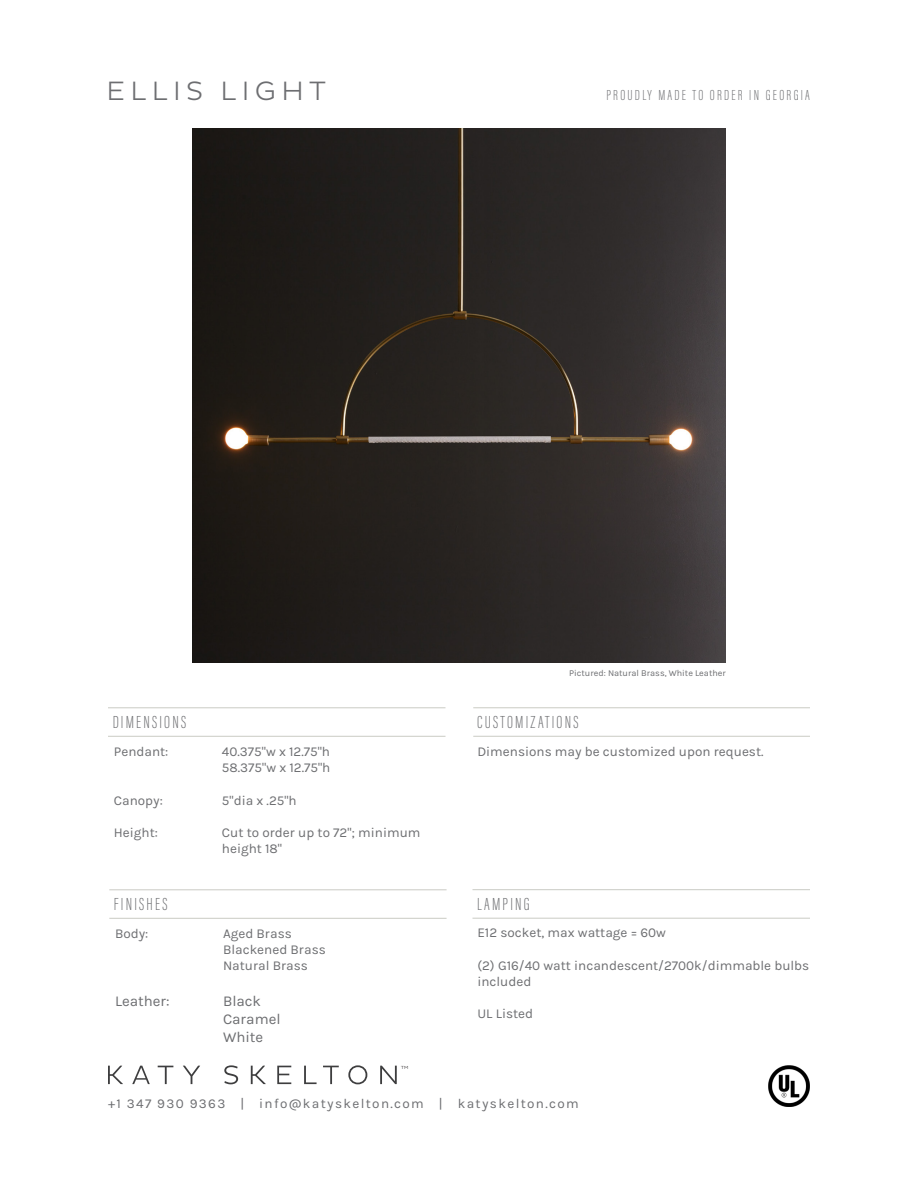
<style>
.page{position:relative;width:918px;height:1188px;background:#fff}
.page>*{position:absolute;margin:0;border:0;box-sizing:border-box;transform-origin:0 0}
.t1{font:300 27px "Pluto Sans";letter-spacing:.2em;color:#6d6e71}
.t2{font:200 18px "Acumin Pro Extra Cond";letter-spacing:.12em;color:#6d6e71}
.t3{font:200 15px "Acumin Pro Extra Cond";letter-spacing:.15em;color:#6d6e71}
.t4{font:15px/18px "Karla";color:#6d6e71}
.t5{font:13.5px/16.2px "Karla";color:#6d6e71}
.t6{font:13.5px "Karla";letter-spacing:.1em;color:#6d6e71}
.t7{font:9px "Karla";color:#6d6e71}
.t8{font:300 4.5px "Pluto Sans";color:#231f20}
</style>
<div class="page">
<img style="left:192px;top:128px;width:534px;height:534px">
<hr style="left:108px;top:707px;width:338px;height:1px;background:#cacbc4">
<hr style="left:108px;top:736px;width:338px;height:1px;background:#cacbc4">
<hr style="left:472px;top:889px;width:338px;height:1px;background:#cacbc4">
<hr style="left:472px;top:918px;width:338px;height:1px;background:#cacbc4">
<svg style="left:108px;top:1066px;width:15px;height:18px"></svg>
<svg style="left:132px;top:1066px;width:18px;height:18px"></svg>
<svg style="left:158px;top:1066px;width:15px;height:18px"></svg>
<svg style="left:183px;top:1066px;width:17px;height:18px"></svg>
<svg style="left:224px;top:1065px;width:14px;height:19px"></svg>
<svg style="left:251px;top:1066px;width:15px;height:18px"></svg>
<svg style="left:277px;top:1066px;width:14px;height:18px"></svg>
<svg style="left:304px;top:1066px;width:13px;height:18px"></svg>
<svg style="left:323px;top:1066px;width:16px;height:18px"></svg>
<svg style="left:348px;top:1065px;width:19px;height:19px"></svg>
<svg style="left:380px;top:1066px;width:17px;height:18px"></svg>
<img style="left:768px;top:1065px;width:42px;height:42px">
<hr style="left:473px;top:707px;width:337px;height:1px;background:#cacbc4">
<hr style="left:473px;top:736px;width:337px;height:1px;background:#cacbc4">
<hr style="left:109px;top:889px;width:338px;height:1px;background:#cacbc4">
<hr style="left:109px;top:918px;width:338px;height:1px;background:#cacbc4">
<p class="t1" style="left:106px;top:75px;width:221px">ELLIS LIGHT</p>
<p class="t3" style="left:606px;top:87px;width:205px">PROUDLY MADE TO ORDER IN GEORGIA</p>
<p class="t2" style="left:113px;top:711px;width:75px">DIMENSIONS</p>
<p class="t5" style="left:114px;top:744px;width:56px">Pendant:</p>
<p class="t5" style="left:222px;top:744px;width:110px">40.375"w x 12.75"h</p>
<p class="t5" style="left:222px;top:760px;width:110px">58.375"w x 12.75"h</p>
<p class="t5" style="left:114px;top:792px;width:51px">Canopy:</p>
<p class="t5" style="left:222px;top:792px;width:76px">5"dia x .25"h</p>
<p class="t5" style="left:114px;top:825px;width:45px">Height:</p>
<p class="t5" style="left:222px;top:825px;width:200px">Cut to order up to 72"; minimum height 18"</p>
<p class="t2" style="left:114px;top:893px;width:55px">FINISHES</p>
<p class="t5" style="left:115px;top:926px;width:35px">Body:</p>
<p class="t5" style="left:223px;top:926px;width:70px">Aged Brass</p>
<p class="t5" style="left:223px;top:942px;width:104px">Blackened Brass</p>
<p class="t5" style="left:223px;top:958px;width:87px">Natural Brass</p>
<p class="t4" style="left:115px;top:993px;width:56px">Leather:</p>
<p class="t4" style="left:223px;top:993px;width:40px">Black</p>
<p class="t4" style="left:223px;top:1011px;width:59px">Caramel<br>White</p>
<p class="t8" style="left:401px;top:1065px;width:9px">TM</p>
<p class="t7" style="left:569px;top:669px;width:158px">Pictured: Natural Brass, White Leather</p>
<p class="t2" style="left:477px;top:711px;width:103px">CUSTOMIZATIONS</p>
<p class="t5" style="left:477px;top:743px;width:288px">Dimensions may be customized upon request.</p>
<p class="t2" style="left:477px;top:893px;width:54px">LAMPING</p>
<p class="t5" style="left:477px;top:925px;width:190px">E12 socket, max wattage = 60w</p>
<p class="t5" style="left:477px;top:957px;width:333px">(2) G16/40 watt incandescent/2700k/dimmable bulbs included</p>
<p class="t5" style="left:477px;top:1006px;width:57px">UL Listed</p>
<p class="t6" style="left:108px;top:1096px;width:472px">+1 347 930 9363 | info@katyskelton.com | katyskelton.com</p>
</div>
